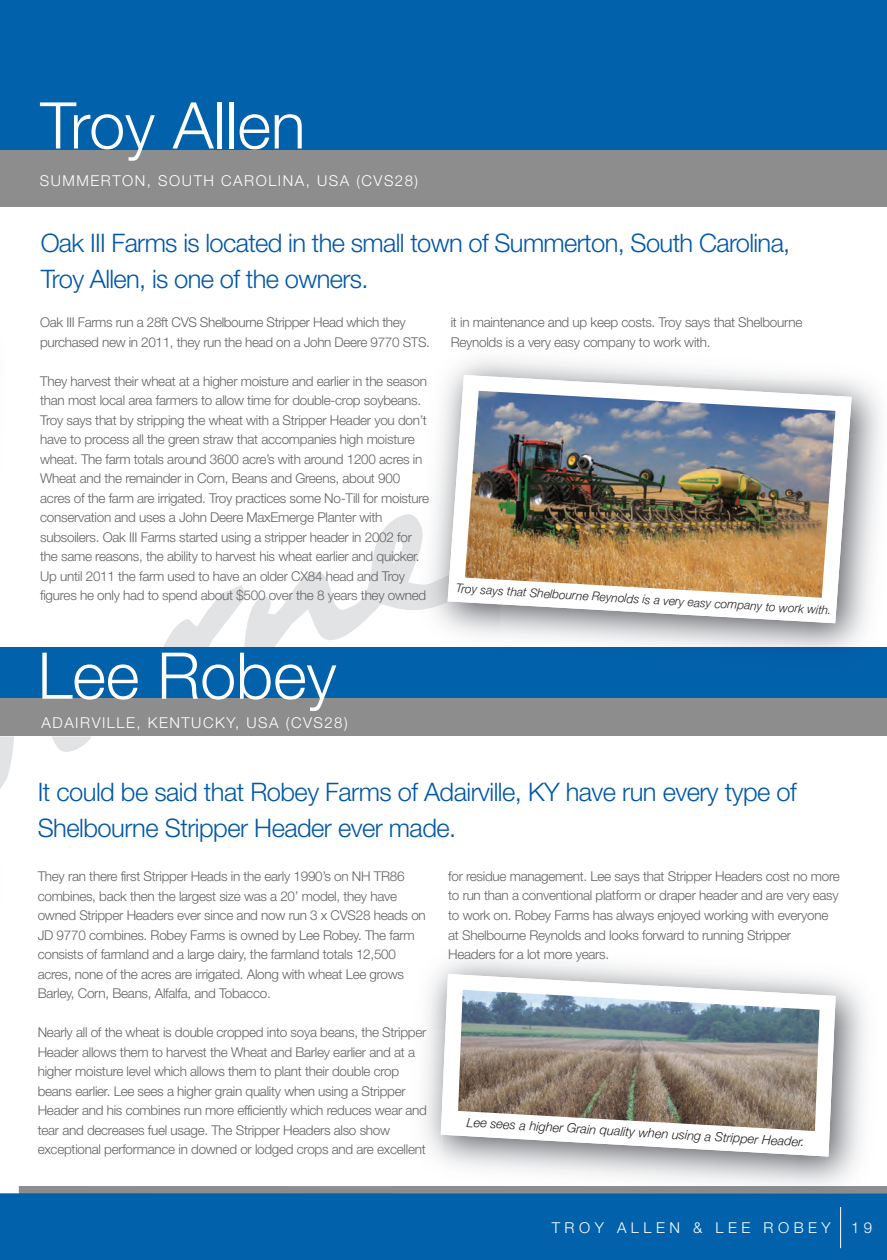
<style>
.page{position:relative;width:887px;height:1260px;background:#fff}
.page>*{position:absolute;margin:0;border:0;box-sizing:border-box;transform-origin:0 0}
.t1{font:300 64.5px "Helvetica Neue";color:#fff}
.t2{font:300 25.5px/36.2px "Helvetica Neue";letter-spacing:-.02em;color:#0157a8}
.t3{font:300 15.75px "Helvetica Neue";letter-spacing:.5em;color:#fff}
.t4{font:300 15px "Helvetica Neue";letter-spacing:.1em;color:#fff}
.t5{font:300 15px "Helvetica Neue";letter-spacing:.3em;color:#fff}
.t6{font:300 13.5px/19.5px "Helvetica Neue";letter-spacing:-.02em;color:#636366}
.t7{font:italic 300 12.75px "Helvetica Neue";color:#231f20}
.t8{font:italic 300 12.15px "Helvetica Neue";color:#231f20}
</style>
<div class="page">
<svg style="left:0;top:585px;width:244px;height:197px"></svg>
<svg style="left:244px;top:517px;width:156px;height:130px"></svg>
<div style="left:0;top:0;width:887px;height:152px;background:#0161aa"></div>
<div style="left:0;top:150px;width:887px;height:57px;background:#8d8d8d"></div>
<div style="left:0;top:1189px;width:887px;height:70px;background:#0161aa"></div>
<div style="left:0;top:1185px;width:887px;height:8px;background:#8d8d8d"></div>
<div style="left:0;top:679px;width:887px;height:57px;background:#8d8d8d"></div>
<div style="left:0;top:647px;width:887px;height:50px;background:#0161aa"></div>
<img style="left:0;top:585px;width:23px;height:62px">
<img style="left:400px;top:514px;width:48px;height:96px">
<svg style="left:448px;top:375px;width:404px;height:248px"></svg>
<img style="left:0;top:1185px;width:19px;height:9px">
<img style="left:0;top:782px;width:5px;height:7px">
<img style="left:393px;top:1185px;width:494px;height:32px">
<svg style="left:441px;top:973px;width:395px;height:183px"></svg>
<img style="left:465px;top:391px;width:370px;height:206px">
<img style="left:458px;top:989px;width:361px;height:141px">
<hr style="left:840px;top:1206px;width:1px;height:41px;background:#fff">
<h1 class="t1" style="left:40px;top:73px;width:267px">Troy Allen</h1>
<p class="t4" style="left:40px;top:169px;width:380px">SUMMERTON, SOUTH CAROLINA, USA (CVS28)</p>
<h2 class="t2" style="left:41px;top:223px;width:751px">Oak III Farms is located in the small town of Summerton, South Carolina,<br>Troy Allen, is one of the owners.</h2>
<p class="t6" style="left:40px;top:312px;width:391px">Oak III Farms run a 28ft CVS Shelbourne Stripper Head which they purchased new in 2011, they run the head on a John Deere 9770 STS.</p>
<p class="t6" style="left:40px;top:370px;width:391px">They harvest their wheat at a higher moisture and earlier in the season than most local area farmers to allow time for double-crop soybeans.<br>Troy says that by stripping the wheat with a Stripper Header you don’t have to process all the green straw that accompanies high moisture wheat. The farm totals around 3600 acre’s with around 1200 acres in Wheat and the remainder in Corn, Beans and Greens, about 900 acres of the farm are irrigated. Troy practices some No-Till for moisture conservation and uses a John Deere MaxEmerge Planter with subsoilers. Oak III Farms started using a stripper header in 2002 for the same reasons, the ability to harvest his wheat earlier and quicker.<br>Up until 2011 the farm used to have an older CX84 head and Troy figures he only had to spend about $500 over the 8 years they owned</p>
<p class="t6" style="left:451px;top:312px;width:353px">it in maintenance and up keep costs. Troy says that Shelbourne<br>Reynolds is a very easy company to work with.</p>
<p class="t8" style="left:456px;top:579px;width:378px;rotate:3deg">Troy says that Shelbourne Reynolds is a very easy company to work with.</p>
<h1 class="t1" style="left:38px;top:623px;width:300px">Lee Robey</h1>
<p class="t4" style="left:42px;top:710px;width:308px">ADAIRVILLE, KENTUCKY, USA (CVS28)</p>
<h2 class="t2" style="left:38px;top:772px;width:761px">It could be said that Robey Farms of Adairville, KY have run every type of<br>Shelbourne Stripper Header ever made.</h2>
<p class="t6" style="left:38px;top:865px;width:390px">They ran there first Stripper Heads in the early 1990’s on NH TR86 combines, back then the largest size was a 20’ model, they have owned Stripper Headers ever since and now run 3 x CVS28 heads on JD 9770 combines. Robey Farms is owned by Lee Robey. The farm consists of farmland and a large dairy, the farmland totals 12,500 acres, none of the acres are irrigated. Along with wheat Lee grows Barley, Corn, Beans, Alfalfa, and Tobacco.</p>
<p class="t6" style="left:38px;top:1021px;width:391px">Nearly all of the wheat is double cropped into soya beans, the Stripper Header allows them to harvest the Wheat and Barley earlier and at a higher moisture level which allows them to plant their double crop beans earlier. Lee sees a higher grain quality when using a Stripper Header and his combines run more efficiently which reduces wear and tear and decreases fuel usage. The Stripper Headers also show exceptional performance in downed or lodged crops and are excellent</p>
<p class="t6" style="left:448px;top:865px;width:393px">for residue management. Lee says that Stripper Headers cost no more to run than a conventional platform or draper header and are very easy to work on. Robey Farms has always enjoyed working with everyone at Shelbourne Reynolds and looks forward to running Stripper Headers for a lot more years.</p>
<p class="t7" style="left:467px;top:1112px;width:340px;rotate:3deg">Lee sees a higher Grain quality when using a Stripper Header.</p>
<p class="t5" style="left:552px;top:1215px;width:281px">TROY ALLEN &amp; LEE ROBEY</p>
<p class="t4" style="left:851px;top:1215px;width:23px">1 9</p>
<p class="t3" style="left:658px;top:1216px;width:43px">TIM</p>
<p class="t3" style="left:720px;top:1216px;width:108px">FRIZZEL</p>
<p class="t3" style="left:851px;top:1216px;width:19px">17</p>
</div>
